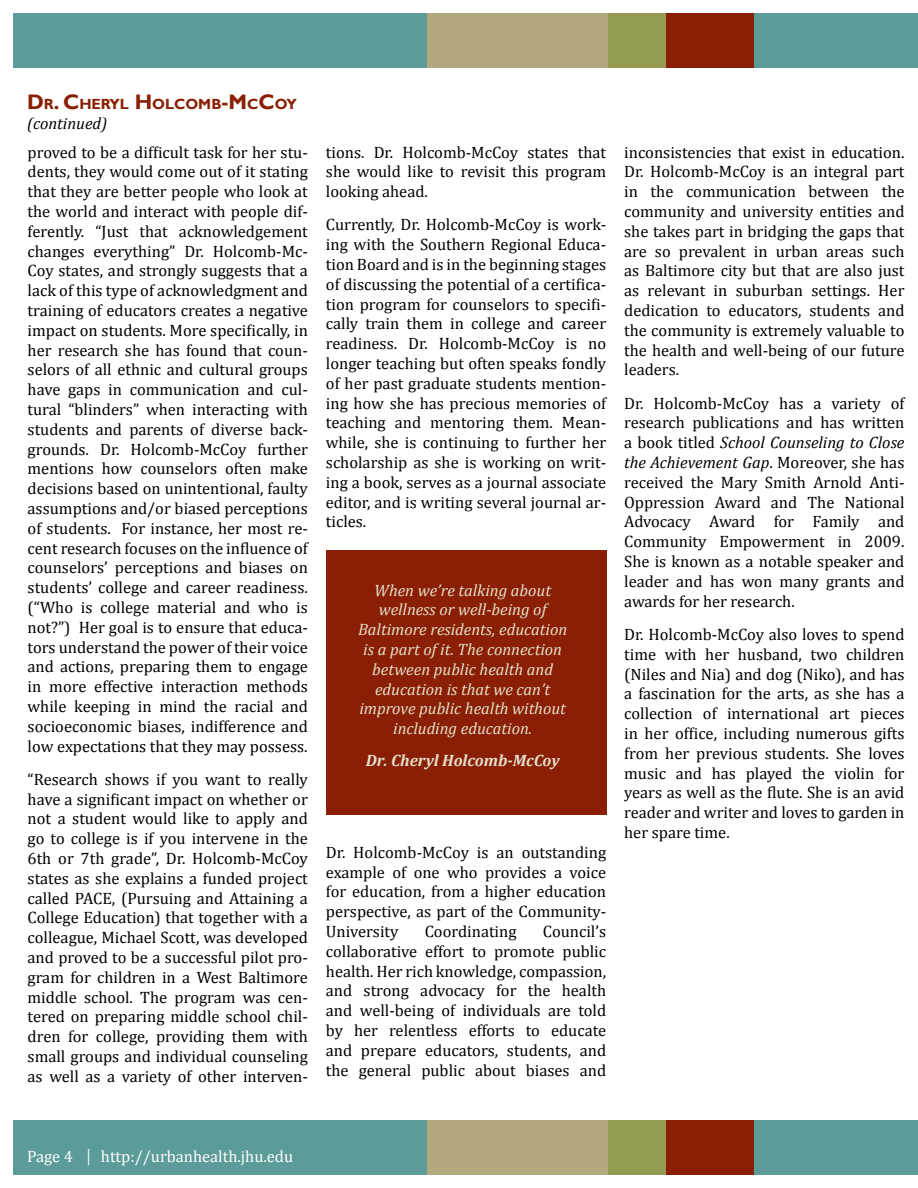
<style>
.page{position:relative;width:918px;height:1188px;background:#fff}
.page>*{position:absolute;margin:0;border:0;box-sizing:border-box;transform-origin:0 0}
.t1{font:16.5px/19.8px "Cambria";color:#000;text-align:justify}
.t2{font:italic 16.5px/19.8px "Cambria";color:#e3e0cd;text-align:center}
.t3{font:16.5px "Cambria";color:#fff}
.t4{font:italic 700 16.5px "Cambria";color:#e3e0cd}
.t5{font:italic 16.5px "Cambria";color:#000}
.t6{font:700 14.7px "Gill Sans";color:#8a1f03}
.s1{font-size:21px}
.s2{font-style:italic}
</style>
<div class="page">
<div style="left:14px;top:14px;width:413px;height:54px;background:#5b9b98"></div>
<div style="left:666px;top:14px;width:247px;height:54px;background:#8a1f03"></div>
<div style="left:755px;top:14px;width:163px;height:54px;background:#5b9b98"></div>
<div style="left:427px;top:14px;width:198px;height:54px;background:#b2a97e"></div>
<div style="left:608px;top:14px;width:58px;height:54px;background:#949b50"></div>
<div style="left:14px;top:1120px;width:413px;height:54px;background:#5b9b98"></div>
<div style="left:666px;top:1120px;width:247px;height:54px;background:#8a1f03"></div>
<div style="left:755px;top:1120px;width:163px;height:54px;background:#5b9b98"></div>
<div style="left:427px;top:1120px;width:198px;height:54px;background:#b2a97e"></div>
<div style="left:608px;top:1120px;width:58px;height:54px;background:#949b50"></div>
<div style="left:326px;top:550px;width:280px;height:264px;background:#8a1f03"></div>
<p class="t6" style="left:27px;top:95px;width:271px"><span class="s1">D</span>R<span class="s1">. C</span>HERYL <span class="s1">H</span> OLCOMB<span class="s1">-M</span>C<span class="s1">C</span>OY</p>
<p class="t5" style="left:27px;top:112px;width:82px">(continued)</p>
<p class="t1" style="left:28px;top:142px;width:282px">proved to be a difficult task for her stu&shy;dents, they would come out of it stating that they are better people who look at the world and interact with people dif&shy;ferently. “Just that acknowledgement changes everything” Dr. Holcomb-Mc-Coy states, and strongly suggests that a lack of this type of acknowledgment and training of educators creates a negative impact on students. More specifically, in her research she has found that coun&shy;selors of all ethnic and cultural groups have gaps in communication and cul&shy;tural “blinders” when interacting with students and parents of diverse back&shy;grounds. Dr. Holcomb-McCoy further mentions how counselors often make decisions based on unintentional, faulty assumptions and/or biased perceptions of students. For instance, her most re&shy;cent research focuses on the influence of counselors’ perceptions and biases on students’ college and career readiness. (“Who is college material and who is not?”) Her goal is to ensure that educa&shy;tors understand the power of their voice and actions, preparing them to engage in more effective interaction methods while keeping in mind the racial and socioeconomic biases, indifference and low expectations that they may possess.</p>
<p class="t1" style="left:28px;top:769px;width:282px">“Research shows if you want to really have a significant impact on whether or not a student would like to apply and go to college is if you intervene in the 6th or 7th grade”, Dr. Holcomb-McCoy states as she explains a funded project called PACE, (Pursuing and Attaining a College Education) that together with a colleague, Michael Scott, was developed and proved to be a successful pilot pro&shy;gram for children in a West Baltimore middle school. The program was cen&shy;tered on preparing middle school chil&shy;dren for college, providing them with small groups and individual counseling as well as a variety of other interven-</p>
<p class="t1" style="left:326px;top:142px;width:282px">tions. Dr. Holcomb-McCoy states that she would like to revisit this program looking ahead.</p>
<p class="t1" style="left:326px;top:215px;width:282px">Currently, Dr. Holcomb-McCoy is work&shy;ing with the Southern Regional Educa&shy;tion Board and is in the beginning stages of discussing the potential of a certifica&shy;tion program for counselors to specifi&shy;cally train them in college and career readiness. Dr. Holcomb-McCoy is no longer teaching but often speaks fondly of her past graduate students mention&shy;ing how she has precious memories of teaching and mentoring them. Mean&shy;while, she is continuing to further her scholarship as she is working on writ&shy;ing a book, serves as a journal associate editor, and is writing several journal ar&shy;ticles.</p>
<p class="t2" style="left:358px;top:579px;width:211px">When we’re talking about wellness or well-being of<br>Baltimore residents, education is a part of it. The connection between public health and education is that we can’t improve public health without including education.</p>
<p class="t4" style="left:366px;top:749px;width:195px">Dr. Cheryl Holcomb-McCoy</p>
<p class="t1" style="left:326px;top:842px;width:282px">Dr. Holcomb-McCoy is an outstanding example of one who provides a voice for education, from a higher education perspective, as part of the Community-University</p>
<p class="t1" style="left:326px;top:921px;width:282px;text-indent:217px">Council’s collaborative effort to promote public health. Her rich knowledge, compassion, and strong advocacy for the health and well-being of individuals are told by her relentless efforts to educate and prepare educators, students, and the general public about biases and</p>
<p class="t1" style="left:425px;top:921px;width:93px">Coordinating</p>
<p class="t1" style="left:624px;top:142px;width:282px">inconsistencies that exist in education.<br>Dr. Holcomb-McCoy is an integral part in the communication between the community and university entities and she takes part in bridging the gaps that are so prevalent in urban areas such as Baltimore city but that are also just as relevant in suburban settings. Her dedication to educators, students and the community is extremely valuable to the health and well-being of our future leaders.</p>
<p class="t1" style="left:624px;top:393px;width:282px">Dr. Holcomb-McCoy has a variety of research publications and has written a book titled <span class="s2">School Counseling to Close the Achievement Gap</span>. Moreover, she has received the Mary Smith Arnold Anti-Oppression Award and The National Advocacy Award for Family and Community Empowerment in 2009.<br>She is known as a notable speaker and leader and has won many grants and awards for her research.</p>
<p class="t1" style="left:624px;top:624px;width:282px">Dr. Holcomb-McCoy also loves to spend time with her husband, two children (Niles and Nia) and dog (Niko), and has a fascination for the arts, as she has a collection of international art pieces in her office, including numerous gifts from her previous students. She loves music and has played the violin for years as well as the flute. She is an avid reader and writer and loves to garden in her spare time.</p>
<p class="t3" style="left:27px;top:1147px;width:48px">Page 4</p>
<p class="t3" style="left:101px;top:1147px;width:194px">http://urbanhealth.jhu.edu</p>
</div>
